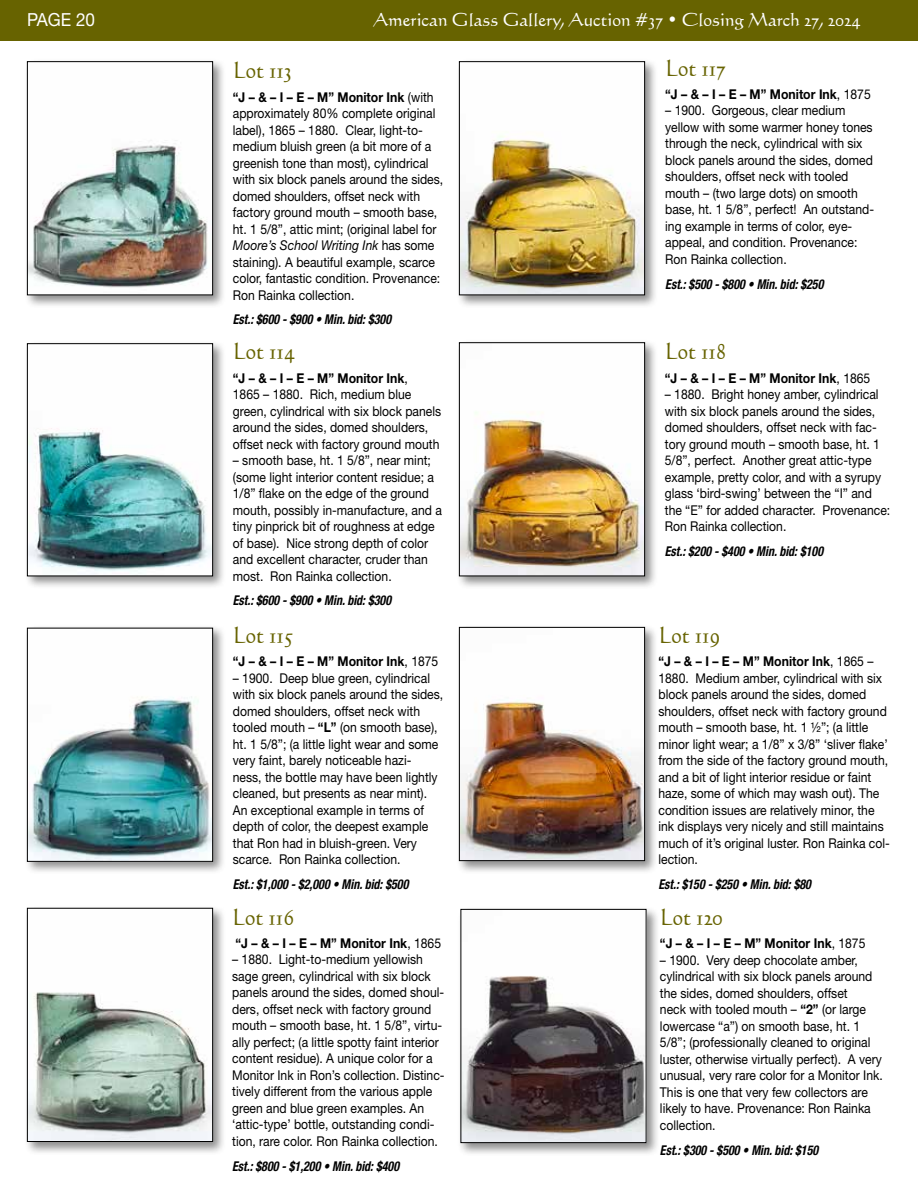
<style>
.page{position:relative;width:918px;height:1188px;background:#fff}
.page>*{position:absolute;margin:0;border:0;box-sizing:border-box;transform-origin:0 0}
.t1{font:22.5px "Calligraphic 421 BT Roman B";color:#676300;scale:.95 1}
.t2{font:18px "Calligraphic 421 BT Roman B";color:#fff}
.t3{font:18px "Helvetica Neue LT Std";color:#fff;scale:.95 1}
.t4{font:13.5px/16.5px "Helvetica Neue LT Std";color:#000;scale:.9 1}
.t5{font:italic 700 condensed 13.5px "Helvetica Neue LT Std";color:#000;scale:.89 1}
.t6{font:700 13.5px "Helvetica Neue LT Std";color:#000;scale:.91 1}
.s1{font-weight:400}
.s2{font-weight:700}
.s3{font-style:italic}
</style>
<div class="page">
<div style="left:0;top:0;width:918px;height:40px;background:#676300"></div>
<div style="left:24px;top:58px;width:202px;height:251px;background:#000;opacity:.45"></div>
<img style="left:29px;top:63px;width:182px;height:230px">
<div style="left:27px;top:61px;width:186px;height:234px;border:1px solid #000"></div>
<div style="left:24px;top:340px;width:202px;height:250px;background:#000;opacity:.45"></div>
<img style="left:29px;top:345px;width:182px;height:229px">
<div style="left:27px;top:343px;width:186px;height:233px;border:1px solid #000"></div>
<div style="left:24px;top:625px;width:202px;height:250px;background:#000;opacity:.45"></div>
<img style="left:29px;top:630px;width:182px;height:230px">
<div style="left:27px;top:628px;width:186px;height:234px;border:1px solid #000"></div>
<div style="left:456px;top:339px;width:202px;height:251px;background:#000;opacity:.45"></div>
<img style="left:461px;top:344px;width:182px;height:230px">
<div style="left:459px;top:342px;width:186px;height:234px;border:1px solid #000"></div>
<div style="left:24px;top:905px;width:202px;height:250px;background:#000;opacity:.45"></div>
<img style="left:29px;top:910px;width:182px;height:230px">
<div style="left:27px;top:908px;width:186px;height:234px;border:1px solid #000"></div>
<div style="left:456px;top:58px;width:202px;height:251px;background:#000;opacity:.45"></div>
<img style="left:461px;top:63px;width:182px;height:230px">
<div style="left:459px;top:61px;width:186px;height:234px;border:1px solid #000"></div>
<div style="left:456px;top:624px;width:202px;height:250px;background:#000;opacity:.45"></div>
<img style="left:461px;top:629px;width:182px;height:230px">
<div style="left:459px;top:627px;width:186px;height:234px;border:1px solid #000"></div>
<div style="left:457px;top:906px;width:203px;height:250px;background:#000;opacity:.45"></div>
<img style="left:463px;top:911px;width:181px;height:230px">
<div style="left:461px;top:909px;width:185px;height:234px;border:1px solid #000"></div>
<h2 class="t3" style="left:27px;top:9px;width:73px">PAGE 20</h2>
<h2 class="t2" style="left:374px;top:8px;width:488px">American Glass Gallery, Auction #37 • Closing March 27, 2024</h2>
<h1 class="t1" style="left:665px;top:53px;width:65px">Lot 117</h1>
<p class="t6" style="left:665px;top:86px;width:227px">“J – &amp; – I – E – M” Monitor Ink<span class="s1">, 1875</span></p>
<p class="t4" style="left:665px;top:102px;width:234px">– 1900. Gorgeous, clear medium yellow with some warmer honey tones through the neck, cylindrical with six block panels around the sides, domed shoulders, offset neck with tooled mouth – (two large dots) on smooth base, ht. 1 5/8”, perfect! An outstand&shy;ing example in terms of color, eye&shy;appeal, and condition. Provenance:<br>Ron Rainka collection.</p>
<p class="t5" style="left:665px;top:276px;width:179px">Est.: $500 - $800 • Min. bid: $250</p>
<h1 class="t1" style="left:233px;top:56px;width:64px">Lot 113</h1>
<p class="t4" style="left:233px;top:88px;width:235px"><span class="s2">“J – &amp; – I – E – M” Monitor Ink</span> (with approximately 80% complete original label), 1865 – 1880. Clear, light-to&shy;medium bluish green (a bit more of a greenish tone than most), cylindrical with six block panels around the sides, domed shoulders, offset neck with factory ground mouth – smooth base, ht. 1 5/8”, attic mint; (original label for <span class="s3">Moore’s School Writing Ink</span> has some staining). A beautiful example, scarce color, fantastic condition. Provenance:<br>Ron Rainka collection.</p>
<p class="t5" style="left:233px;top:311px;width:179px">Est.: $600 - $900 • Min. bid: $300</p>
<h1 class="t1" style="left:233px;top:337px;width:67px">Lot 114</h1>
<p class="t4" style="left:233px;top:369px;width:233px"><span class="s2">“J – &amp; – I – E – M” Monitor Ink</span>,<br>1865 – 1880. Rich, medium blue green, cylindrical with six block panels around the sides, domed shoulders, offset neck with factory ground mouth</p>
<p class="t4" style="left:233px;top:452px;width:234px">– smooth base, ht. 1 5/8”, near mint; (some light interior content residue; a 1/8” flake on the edge of the ground mouth, possibly in-manufacture, and a tiny pinprick bit of roughness at edge of base). Nice strong depth of color and excellent character, cruder than most. Ron Rainka collection.</p>
<p class="t5" style="left:233px;top:592px;width:179px">Est.: $600 - $900 • Min. bid: $300</p>
<h1 class="t1" style="left:233px;top:620px;width:64px">Lot 115</h1>
<p class="t6" style="left:233px;top:653px;width:227px">“J – &amp; – I – E – M” Monitor Ink<span class="s1">, 1875</span></p>
<p class="t4" style="left:233px;top:669px;width:235px">– 1900. Deep blue green, cylindrical with six block panels around the sides, domed shoulders, offset neck with tooled mouth – <span class="s2">“L”</span> (on smooth base), ht. 1 5/8”; (a little light wear and some very faint, barely noticeable hazi&shy;ness, the bottle may have been lightly cleaned, but presents as near mint).<br>An exceptional example in terms of depth of color, the deepest example that Ron had in bluish-green. Very scarce. Ron Rainka collection.</p>
<p class="t5" style="left:233px;top:876px;width:199px">Est.: $1,000 - $2,000 • Min. bid: $500</p>
<h1 class="t1" style="left:232px;top:902px;width:67px">Lot 116</h1>
<p class="t6" style="left:236px;top:935px;width:227px">“J – &amp; – I – E – M” Monitor Ink<span class="s1">, 1865</span></p>
<p class="t4" style="left:232px;top:951px;width:238px">– 1880. Light-to-medium yellowish sage green, cylindrical with six block panels around the sides, domed shoul&shy;ders, offset neck with factory ground mouth – smooth base, ht. 1 5/8”, virtu&shy;ally perfect; (a little spotty faint interior content residue). A unique color for a Monitor Ink in Ron’s collection. Distinc&shy;tively different from the various apple green and blue green examples. An ‘attic-type’ bottle, outstanding condi&shy;tion, rare color. Ron Rainka collection.</p>
<p class="t5" style="left:232px;top:1158px;width:189px">Est.: $800 - $1,200 • Min. bid: $400</p>
<h1 class="t1" style="left:665px;top:337px;width:66px">Lot 118</h1>
<p class="t6" style="left:665px;top:369px;width:227px">“J – &amp; – I – E – M” Monitor Ink<span class="s1">, 1865</span></p>
<p class="t4" style="left:665px;top:386px;width:252px">– 1880. Bright honey amber, cylindrical with six block panels around the sides, domed shoulders, offset neck with fac&shy;tory ground mouth – smooth base, ht. 1<br>5/8”, perfect. Another great attic-type example, pretty color, and with a syrupy glass ‘bird-swing’ between the “I” and the “E” for added character. Provenance:<br>Ron Rainka collection.</p>
<p class="t5" style="left:665px;top:543px;width:179px">Est.: $200 - $400 • Min. bid: $100</p>
<h1 class="t1" style="left:658px;top:620px;width:66px">Lot 119</h1>
<p class="t4" style="left:658px;top:653px;width:259px"><span class="s2">“J – &amp; – I – E – M” Monitor Ink</span>, 1865 – 1880. Medium amber, cylindrical with six block panels around the sides, domed shoulders, offset neck with factory ground mouth – smooth base, ht. 1 ½”; (a little minor light wear; a 1/8” x 3/8” ‘sliver flake’ from the side of the factory ground mouth, and a bit of light interior residue or faint haze, some of which may wash out). The condition issues are relatively minor, the ink displays very nicely and still maintains much of it’s original luster. Ron Rainka col&shy;lection.</p>
<p class="t5" style="left:658px;top:876px;width:173px">Est.: $150 - $250 • Min. bid: $80</p>
<h1 class="t1" style="left:660px;top:903px;width:68px">Lot 120</h1>
<p class="t6" style="left:660px;top:935px;width:227px">“J – &amp; – I – E – M” Monitor Ink<span class="s1">, 1875</span></p>
<p class="t4" style="left:660px;top:952px;width:249px">– 1900. Very deep chocolate amber, cylindrical with six block panels around the sides, domed shoulders, offset<br>neck with tooled mouth – <span class="s2">“2”</span> (or large lowercase “a”) on smooth base, ht. 1<br>5/8”; (professionally cleaned to original luster, otherwise virtually perfect). A very unusual, very rare color for a Monitor Ink.<br>This is one that very few collectors are likely to have. Provenance: Ron Rainka collection.</p>
<p class="t5" style="left:660px;top:1142px;width:179px">Est.: $300 - $500 • Min. bid: $150</p>
</div>
